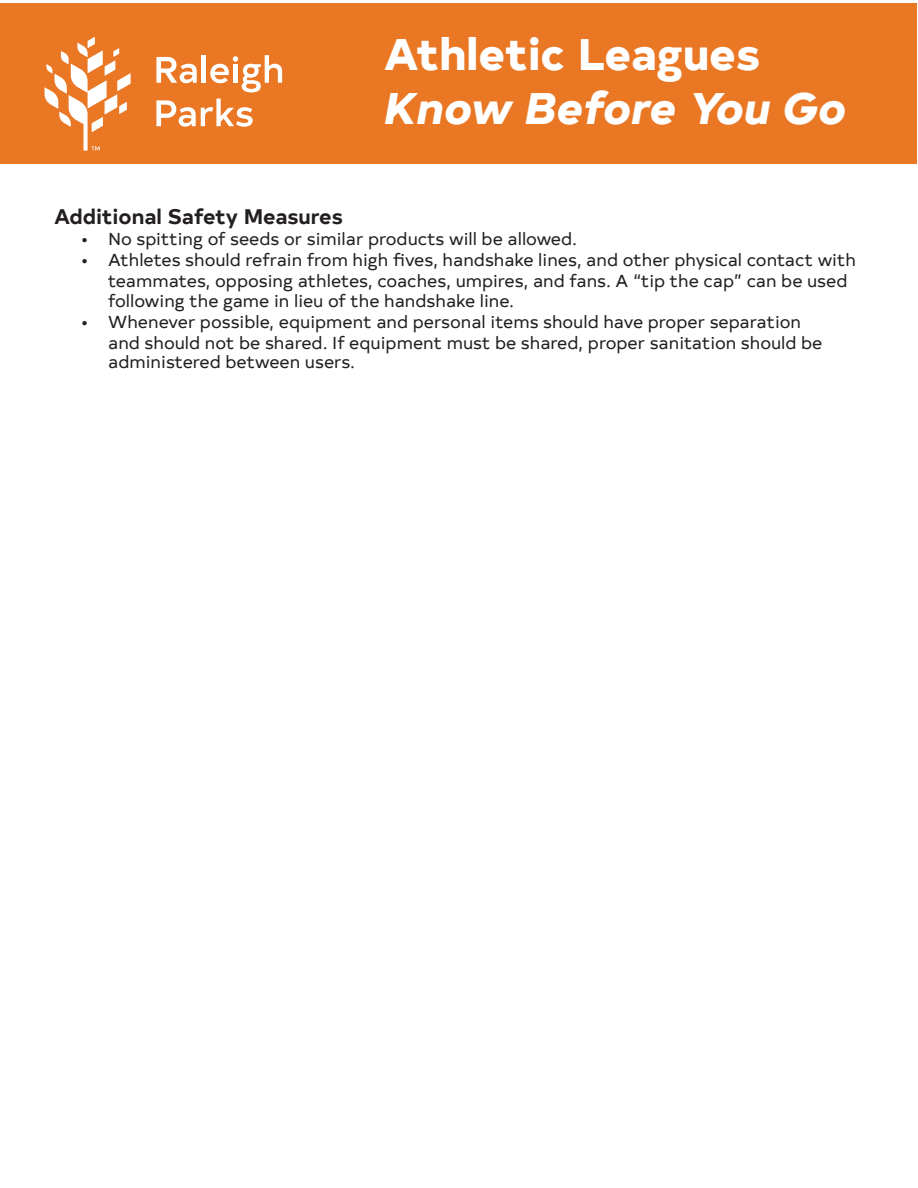
<style>
.page{position:relative;width:918px;height:1188px;background:#fff}
.page>*{position:absolute;margin:0;border:0;box-sizing:border-box;transform-origin:0 0}
.t1{font:800 45px/54px "Typold";color:#fff}
.t2{font:700 21px "Typold";color:#231f20}
.t3{font:17.25px/20.7px "Typold";color:#231f20}
.s1{font-style:italic}
</style>
<div class="page">
<div style="left:1px;top:3px;width:916px;height:160px;background:#e97724"></div>
<svg style="left:45px;top:37px;width:86px;height:114px"></svg>
<svg style="left:156px;top:57px;width:41px;height:26px"></svg>
<svg style="left:210px;top:55px;width:72px;height:37px"></svg>
<svg style="left:156px;top:99px;width:97px;height:28px"></svg>
<div style="left:233px;top:64px;width:5px;height:19px;background:#fff"></div>
<hr style="left:202px;top:55px;width:4px;height:28px;background:#fff">
<p class="t1" style="left:384px;top:22px;width:464px">Athletic Leagues<br><span class="s1">Know Before You Go</span></p>
<h3 class="t2" style="left:54px;top:200px;width:290px">Additional Safety Measures</h3>
<p class="t3" style="left:81px;top:227px;width:497px">• No spitting of seeds or similar products will be allowed.</p>
<p class="t3" style="left:108px;top:248px;width:749px;text-indent:-27px">• Athletes should refrain from high fives, handshake lines, and other physical contact with teammates, opposing athletes, coaches, umpires, and fans. A “tip the cap” can be used following the game in lieu of the handshake line.</p>
<p class="t3" style="left:108px;top:311px;width:716px;line-height:20px;text-indent:-27px">• Whenever possible, equipment and personal items should have proper separation and should not be shared. If equipment must be shared, proper sanitation should be administered between users.</p>
</div>
